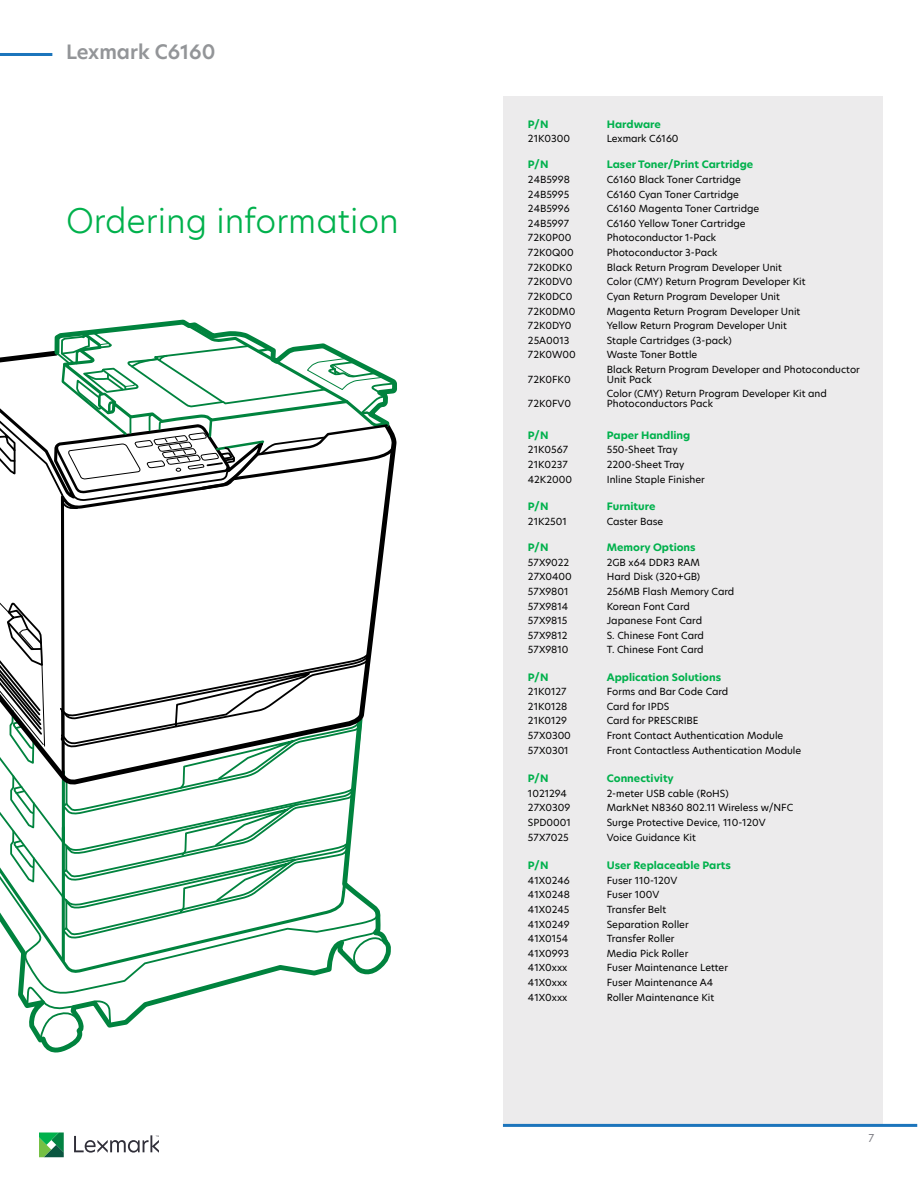
<style>
.page{position:relative;width:918px;height:1188px;background:#fff}
.page>*{position:absolute;margin:0;border:0;box-sizing:border-box;transform-origin:0 0}
.t1{font:300 33px "TP Hero";color:#00b14c}
.t2{font:600 19.5px "TP Hero";color:#939598}
.t3{font:10.5px "TP Hero";color:#7e7e85}
.t4{font:700 10.2px "TP Hero";color:#00b14c}
.t5{font:9.45px/9.8px "TP Hero";color:#000}
</style>
<div class="page">
<div style="left:503px;top:96px;width:379px;height:1028px;background:#ecebec"></div>
<hr style="left:503px;top:1124px;width:414px;height:3px;background:#1c75bc">
<svg style="left:74px;top:1135px;width:85px;height:18px"></svg>
<svg style="left:39px;top:1133px;width:25px;height:24px"></svg>
<svg style="left:0;top:907px;width:391px;height:146px"></svg>
<svg style="left:0;top:805px;width:59px;height:102px"></svg>
<svg style="left:9px;top:789px;width:27px;height:95px"></svg>
<svg style="left:11px;top:510px;width:378px;height:279px"></svg>
<svg style="left:4px;top:510px;width:265px;height:267px"></svg>
<svg style="left:59px;top:651px;width:327px;height:316px"></svg>
<svg style="left:0;top:594px;width:46px;height:172px"></svg>
<svg style="left:0;top:322px;width:397px;height:188px"></svg>
<hr style="left:0;top:53px;width:52px;height:3px;background:#1c75bc">
<h2 class="t2" style="left:66px;top:38px;width:151px">Lexmark C6160</h2>
<h1 class="t1" style="left:66px;top:199px;width:334px">Ordering information</h1>
<p class="t4" style="left:528px;top:117px;width:22px">P/N</p>
<p class="t4" style="left:607px;top:117px;width:56px">Hardware</p>
<p class="t5" style="left:528px;top:134px;width:44px">21K0300</p>
<p class="t5" style="left:607px;top:134px;width:73px">Lexmark C6160</p>
<p class="t4" style="left:528px;top:158px;width:22px">P/N</p>
<p class="t4" style="left:607px;top:158px;width:148px">Laser Toner/Print Cartridge</p>
<p class="t5" style="left:528px;top:175px;width:43px">24B5998</p>
<p class="t5" style="left:607px;top:175px;width:136px">C6160 Black Toner Cartridge</p>
<p class="t5" style="left:528px;top:189px;width:43px">24B5995</p>
<p class="t5" style="left:607px;top:189px;width:134px">C6160 Cyan Toner Cartridge</p>
<p class="t5" style="left:528px;top:204px;width:43px">24B5996</p>
<p class="t5" style="left:607px;top:204px;width:154px">C6160 Magenta Toner Cartridge</p>
<p class="t5" style="left:528px;top:218px;width:43px">24B5997</p>
<p class="t5" style="left:607px;top:218px;width:140px">C6160 Yellow Toner Cartridge</p>
<p class="t5" style="left:528px;top:233px;width:45px">72K0P00</p>
<p class="t5" style="left:607px;top:233px;width:111px">Photoconductor 1-Pack</p>
<p class="t5" style="left:528px;top:248px;width:47px">72K0Q00</p>
<p class="t5" style="left:607px;top:248px;width:112px">Photoconductor 3-Pack</p>
<p class="t5" style="left:528px;top:262px;width:46px">72K0DK0</p>
<p class="t5" style="left:607px;top:262px;width:177px">Black Return Program Developer Unit</p>
<p class="t5" style="left:528px;top:277px;width:46px">72K0DV0</p>
<p class="t5" style="left:607px;top:277px;width:200px">Color (CMY) Return Program Developer Kit</p>
<p class="t5" style="left:528px;top:291px;width:46px">72K0DC0</p>
<p class="t5" style="left:607px;top:291px;width:175px">Cyan Return Program Developer Unit</p>
<p class="t5" style="left:528px;top:306px;width:49px">72K0DM0</p>
<p class="t5" style="left:607px;top:306px;width:195px">Magenta Return Program Developer Unit</p>
<p class="t5" style="left:528px;top:321px;width:45px">72K0DY0</p>
<p class="t5" style="left:607px;top:321px;width:182px">Yellow Return Program Developer Unit</p>
<p class="t5" style="left:528px;top:335px;width:43px">25A0013</p>
<p class="t5" style="left:607px;top:335px;width:127px">Staple Cartridges (3-pack)</p>
<p class="t5" style="left:528px;top:350px;width:49px">72K0W00</p>
<p class="t5" style="left:607px;top:350px;width:92px">Waste Toner Bottle</p>
<p class="t5" style="left:528px;top:374px;width:44px">72K0FK0</p>
<p class="t5" style="left:607px;top:364px;width:255px">Black Return Program Developer and Photoconductor<br>Unit Pack</p>
<p class="t5" style="left:528px;top:399px;width:45px">72K0FV0</p>
<p class="t5" style="left:607px;top:389px;width:222px">Color (CMY) Return Program Developer Kit and<br>Photoconductors Pack</p>
<p class="t4" style="left:528px;top:428px;width:22px">P/N</p>
<p class="t4" style="left:607px;top:428px;width:85px">Paper Handling</p>
<p class="t5" style="left:528px;top:445px;width:42px">21K0567</p>
<p class="t5" style="left:607px;top:445px;width:72px">550-Sheet Tray</p>
<p class="t5" style="left:528px;top:459px;width:41px">21K0237</p>
<p class="t5" style="left:607px;top:459px;width:79px">2200-Sheet Tray</p>
<p class="t5" style="left:528px;top:474px;width:46px">42K2000</p>
<p class="t5" style="left:607px;top:474px;width:100px">Inline Staple Finisher</p>
<p class="t4" style="left:528px;top:499px;width:22px">P/N</p>
<p class="t4" style="left:607px;top:499px;width:50px">Furniture</p>
<p class="t5" style="left:528px;top:516px;width:41px">21K2501</p>
<p class="t5" style="left:607px;top:516px;width:58px">Caster Base</p>
<p class="t4" style="left:528px;top:540px;width:22px">P/N</p>
<p class="t4" style="left:607px;top:540px;width:90px">Memory Options</p>
<p class="t5" style="left:528px;top:557px;width:43px">57X9022</p>
<p class="t5" style="left:607px;top:557px;width:95px">2GB x64 DDR3 RAM</p>
<p class="t5" style="left:528px;top:572px;width:45px">27X0400</p>
<p class="t5" style="left:607px;top:572px;width:95px">Hard Disk (320+GB)</p>
<p class="t5" style="left:528px;top:586px;width:42px">57X9801</p>
<p class="t5" style="left:607px;top:586px;width:129px">256MB Flash Memory Card</p>
<p class="t5" style="left:528px;top:601px;width:42px">57X9814</p>
<p class="t5" style="left:607px;top:601px;width:85px">Korean Font Card</p>
<p class="t5" style="left:528px;top:616px;width:41px">57X9815</p>
<p class="t5" style="left:607px;top:616px;width:97px">Japanese Font Card</p>
<p class="t5" style="left:528px;top:630px;width:41px">57X9812</p>
<p class="t5" style="left:607px;top:630px;width:99px">S. Chinese Font Card</p>
<p class="t5" style="left:528px;top:645px;width:42px">57X9810</p>
<p class="t5" style="left:607px;top:645px;width:98px">T. Chinese Font Card</p>
<p class="t4" style="left:528px;top:670px;width:22px">P/N</p>
<p class="t4" style="left:607px;top:670px;width:116px">Application Solutions</p>
<p class="t5" style="left:528px;top:687px;width:40px">21K0127</p>
<p class="t5" style="left:607px;top:687px;width:123px">Forms and Bar Code Card</p>
<p class="t5" style="left:528px;top:701px;width:41px">21K0128</p>
<p class="t5" style="left:607px;top:701px;width:64px">Card for IPDS</p>
<p class="t5" style="left:528px;top:716px;width:41px">21K0129</p>
<p class="t5" style="left:607px;top:716px;width:93px">Card for PRESCRIBE</p>
<p class="t5" style="left:528px;top:731px;width:45px">57X0300</p>
<p class="t5" style="left:607px;top:731px;width:178px">Front Contact Authentication Module</p>
<p class="t5" style="left:528px;top:745px;width:42px">57X0301</p>
<p class="t5" style="left:607px;top:745px;width:196px">Front Contactless Authentication Module</p>
<p class="t4" style="left:528px;top:771px;width:22px">P/N</p>
<p class="t4" style="left:607px;top:771px;width:69px">Connectivity</p>
<p class="t5" style="left:528px;top:788px;width:41px">1021294</p>
<p class="t5" style="left:607px;top:788px;width:123px">2-meter USB cable (RoHS)</p>
<p class="t5" style="left:528px;top:803px;width:44px">27X0309</p>
<p class="t5" style="left:607px;top:803px;width:188px">MarkNet N8360 802.11 Wireless w/NFC</p>
<p class="t5" style="left:528px;top:818px;width:45px">SPD0001</p>
<p class="t5" style="left:607px;top:818px;width:160px">Surge Protective Device, 110-120V</p>
<p class="t5" style="left:528px;top:832px;width:42px">57X7025</p>
<p class="t5" style="left:607px;top:832px;width:91px">Voice Guidance Kit</p>
<p class="t4" style="left:528px;top:858px;width:22px">P/N</p>
<p class="t4" style="left:607px;top:858px;width:126px">User Replaceable Parts</p>
<p class="t5" style="left:528px;top:875px;width:43px">41X0246</p>
<p class="t5" style="left:607px;top:875px;width:72px">Fuser 110-120V</p>
<p class="t5" style="left:528px;top:890px;width:44px">41X0248</p>
<p class="t5" style="left:607px;top:890px;width:54px">Fuser 100V</p>
<p class="t5" style="left:528px;top:904px;width:43px">41X0245</p>
<p class="t5" style="left:607px;top:904px;width:61px">Transfer Belt</p>
<p class="t5" style="left:528px;top:919px;width:43px">41X0249</p>
<p class="t5" style="left:607px;top:919px;width:83px">Separation Roller</p>
<p class="t5" style="left:528px;top:934px;width:42px">41X0154</p>
<p class="t5" style="left:607px;top:934px;width:69px">Transfer Roller</p>
<p class="t5" style="left:528px;top:948px;width:43px">41X0993</p>
<p class="t5" style="left:607px;top:948px;width:83px">Media Pick Roller</p>
<p class="t5" style="left:528px;top:963px;width:41px">41X0xxx</p>
<p class="t5" style="left:607px;top:963px;width:123px">Fuser Maintenance Letter</p>
<p class="t5" style="left:528px;top:977px;width:41px">41X0xxx</p>
<p class="t5" style="left:607px;top:977px;width:108px">Fuser Maintenance A4</p>
<p class="t5" style="left:528px;top:992px;width:41px">41X0xxx</p>
<p class="t5" style="left:607px;top:992px;width:109px">Roller Maintenance Kit</p>
<p class="t3" style="left:869px;top:1131px;width:7px">7</p>
</div>
